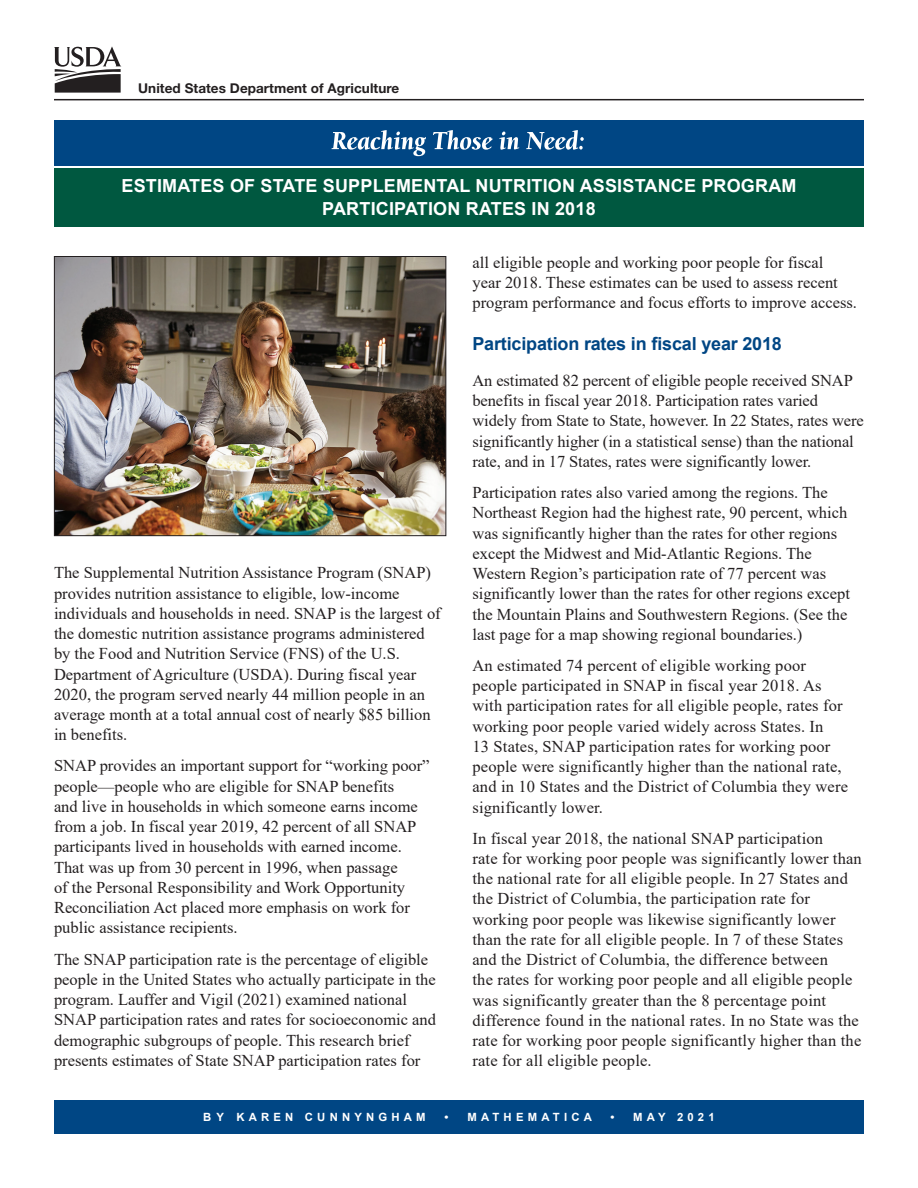
<style>
.page{position:relative;width:918px;height:1188px;background:#fff}
.page>*{position:absolute;margin:0;border:0;box-sizing:border-box;transform-origin:0 0}
.t1{font:700 18px/22.5px "Arial";letter-spacing:.01em;color:#fff;text-align:center}
.t2{font:700 18px "Arial";letter-spacing:-.01em;color:#004684}
.t3{font:16.5px/20.2px "Times New Roman";color:#231f20}
.t4{font:700 13.5px "Helvetica Neue LT Std";letter-spacing:.005em;color:#231f20}
.t5{font:700 11.4px "Arial";letter-spacing:.37em;color:#fff}
</style>
<div class="page">
<div style="left:54px;top:1100px;width:810px;height:34px;background:#004684"></div>
<div style="left:54px;top:120px;width:810px;height:46px;background:#004684"></div>
<div style="left:54px;top:169px;width:810px;height:58px;background:#005840"></div>
<svg style="left:54px;top:46px;width:67px;height:47px"></svg>
<hr style="left:54px;top:99px;width:810px;height:1px;background:#231f20">
<svg style="left:332px;top:130px;width:94px;height:26px"></svg>
<svg style="left:433px;top:130px;width:60px;height:20px"></svg>
<svg style="left:499px;top:132px;width:20px;height:18px"></svg>
<svg style="left:526px;top:130px;width:58px;height:20px"></svg>
<img style="left:56px;top:258px;width:388px;height:276px">
<div style="left:54px;top:256px;width:392px;height:280px;border:1px solid #231f20"></div>
<p class="t4" style="left:138px;top:80px;width:263px">United States Department of Agriculture</p>
<h1 class="t1" style="left:122px;top:175px;width:676px">ESTIMATES OF STATE SUPPLEMENTAL NUTRITION ASSISTANCE PROGRAM<br>PARTICIPATION RATES IN 2018</h1>
<p class="t3" style="left:54px;top:562px;width:388px">The Supplemental Nutrition Assistance Program (SNAP) provides nutrition assistance to eligible, low-income individuals and households in need. SNAP is the largest of the domestic nutrition assistance programs administered by the Food and Nutrition Service (FNS) of the U.S.<br>Department of Agriculture (USDA). During fiscal year 2020, the program served nearly 44 million people in an average month at a total annual cost of nearly $85 billion in benefits.</p>
<p class="t3" style="left:54px;top:755px;width:377px">SNAP provides an important support for “working poor” people—people who are eligible for SNAP benefits<br>and live in households in which someone earns income from a job. In fiscal year 2019, 42 percent of all SNAP participants lived in households with earned income.<br>That was up from 30 percent in 1996, when passage<br>of the Personal Responsibility and Work Opportunity Reconciliation Act placed more emphasis on work for public assistance recipients.</p>
<p class="t3" style="left:54px;top:948px;width:384px">The SNAP participation rate is the percentage of eligible people in the United States who actually participate in the program. Lauffer and Vigil (2021) examined national SNAP participation rates and rates for socioeconomic and demographic subgroups of people. This research brief presents estimates of State SNAP participation rates for</p>
<p class="t3" style="left:472px;top:252px;width:386px">all eligible people and working poor people for fiscal<br>year 2018. These estimates can be used to assess recent program performance and focus efforts to improve access.</p>
<h2 class="t2" style="left:472px;top:331px;width:311px">Participation rates in fiscal year 2018</h2>
<p class="t3" style="left:472px;top:370px;width:393px">An estimated 82 percent of eligible people received SNAP benefits in fiscal year 2018. Participation rates varied widely from State to State, however. In 22 States, rates were significantly higher (in a statistical sense) than the national rate, and in 17 States, rates were significantly lower.</p>
<p class="t3" style="left:472px;top:482px;width:379px">Participation rates also varied among the regions. The Northeast Region had the highest rate, 90 percent, which was significantly higher than the rates for other regions except the Midwest and Mid-Atlantic Regions. The Western Region’s participation rate of 77 percent was significantly lower than the rates for other regions except the Mountain Plains and Southwestern Regions. (See the last page for a map showing regional boundaries.)</p>
<p class="t3" style="left:472px;top:655px;width:377px">An estimated 74 percent of eligible working poor people participated in SNAP in fiscal year 2018. As with participation rates for all eligible people, rates for working poor people varied widely across States. In<br>13 States, SNAP participation rates for working poor people were significantly higher than the national rate, and in 10 States and the District of Columbia they were significantly lower.</p>
<p class="t3" style="left:472px;top:827px;width:391px">In fiscal year 2018, the national SNAP participation<br>rate for working poor people was significantly lower than the national rate for all eligible people. In 27 States and the District of Columbia, the participation rate for working poor people was likewise significantly lower than the rate for all eligible people. In 7 of these States and the District of Columbia, the difference between<br>the rates for working poor people and all eligible people was significantly greater than the 8 percentage point difference found in the national rates. In no State was the rate for working poor people significantly higher than the rate for all eligible people.</p>
<p class="t5" style="left:203px;top:1109px;width:224px">BY KAREN CUNNYNGHAM</p>
<p class="t5" style="left:445px;top:1109px;width:149px">• MATHEMATICA</p>
<p class="t5" style="left:610px;top:1109px;width:106px">• MAY 2021</p>
</div>
